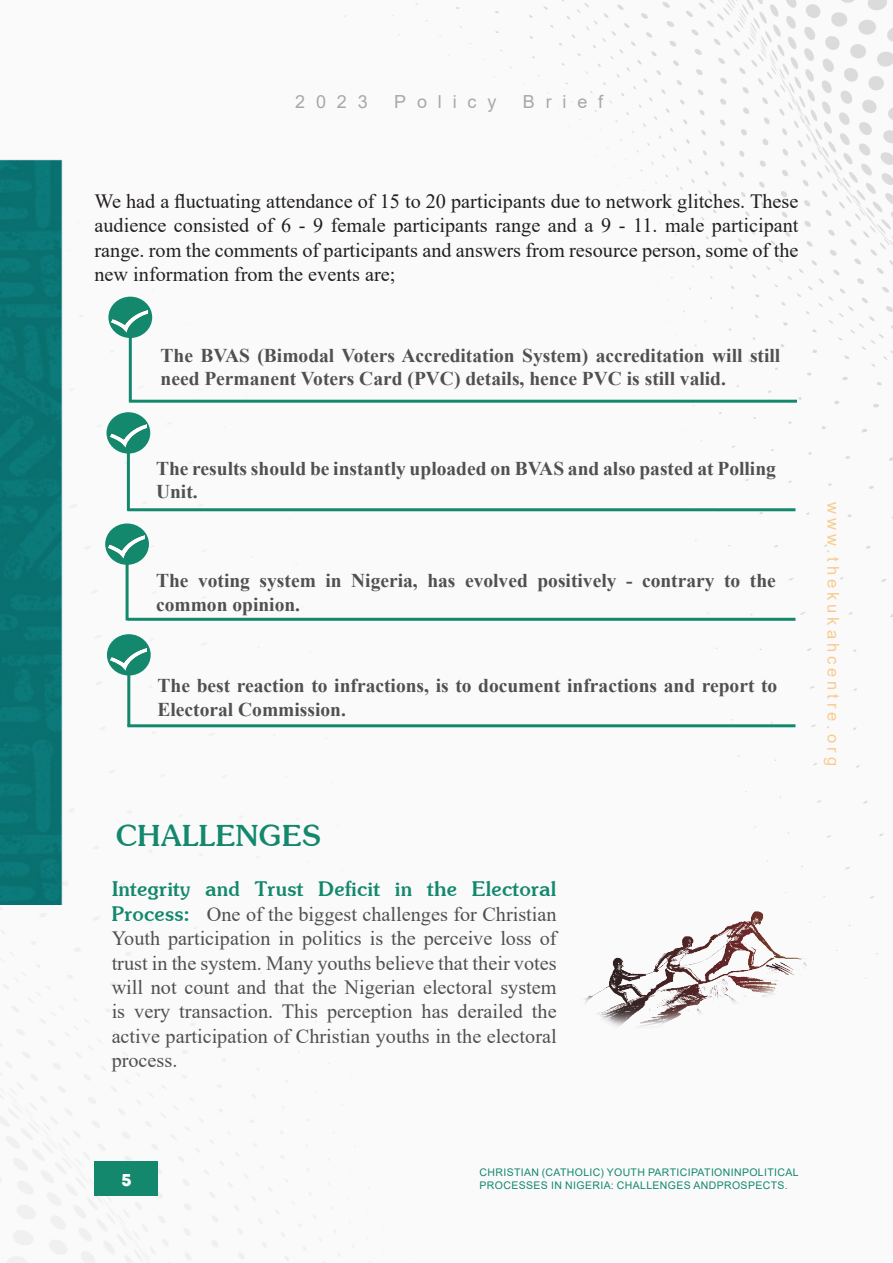
<style>
.page{position:relative;width:893px;height:1263px;background:#fff}
.page>*{position:absolute;margin:0;border:0;box-sizing:border-box;transform-origin:0 0}
.t1{font:700 30px "Soutane";color:#13886d}
.t2{font:700 21px "Soutane";color:#13886d}
.t3{font:20.25px/24.3px "Times New Roman";color:#505050;text-align:justify}
.t4{font:20.25px/24.3px "Times New Roman";color:#231f20;text-align:justify}
.t5{font:700 19.5px/23.4px "Times New Roman";color:#505050}
.t6{font:18px "Arial";letter-spacing:.6em;color:#a8a8a8}
.t7{font:18px "Mont Heavy DEMO";color:#fff}
.t8{font:16.5px "Arial";letter-spacing:.24em;color:#f89b23}
.t9{font:10.5px/12.6px "Arial";letter-spacing:.035em;color:#13886d}
.s1{font-family:"Soutane";font-weight:700;font-size:21px;color:#13886d}
</style>
<div class="page">
<img style="left:0;top:0;width:893px;height:1263px">
<div style="left:94px;top:1161px;width:64px;height:35px;background:#13886d"></div>
<hr style="left:129px;top:333px;width:3px;height:68px;background:#13886d">
<hr style="left:129px;top:400px;width:668px;height:3px;background:#13886d">
<div style="left:108px;top:297px;width:44px;height:41px;background:#13886d;border-radius:50%"></div>
<img style="left:111px;top:305px;width:36px;height:30px">
<hr style="left:127px;top:446px;width:3px;height:65px;background:#13886d">
<hr style="left:127px;top:508px;width:668px;height:3px;background:#13886d">
<hr style="left:126px;top:560px;width:3px;height:60px;background:#13886d">
<hr style="left:127px;top:618px;width:668px;height:3px;background:#13886d">
<hr style="left:127px;top:665px;width:3px;height:61px;background:#13886d">
<hr style="left:127px;top:724px;width:668px;height:3px;background:#13886d">
<svg style="left:106px;top:412px;width:44px;height:42px"></svg>
<img style="left:109px;top:420px;width:37px;height:29px">
<div style="left:105px;top:523px;width:44px;height:42px;background:#13886d;border-radius:50%"></div>
<img style="left:108px;top:531px;width:37px;height:30px">
<div style="left:107px;top:634px;width:44px;height:41px;background:#13886d;border-radius:50%"></div>
<img style="left:110px;top:643px;width:37px;height:30px">
<div style="left:0;top:152px;width:63px;height:753px;background:#0a7373"></div>
<img style="left:570px;top:891px;width:263px;height:151px">
<p class="t6" style="left:295px;top:89px;width:74px">2023</p>
<p class="t6" style="left:394px;top:89px;width:104px">Policy</p>
<p class="t6" style="left:523px;top:89px;width:82px">Brief</p>
<p class="t4" style="left:94px;top:188px;width:705px">We had a fluctuating attendance of 15 to 20 participants due to network glitches. These audience consisted of 6 - 9 female participants range and a 9 - 11. male participant range. rom the comments of participants and answers from resource person, some of the new information from the events are;</p>
<p class="t5" style="left:160px;top:343px;width:621px">The BVAS (Bimodal Voters Accreditation System) accreditation will still need Permanent Voters Card (PVC) details, hence PVC is still valid.</p>
<p class="t5" style="left:156px;top:456px;width:621px">The results should be instantly uploaded on BVAS and also pasted at Polling<br>Unit.</p>
<p class="t5" style="left:156px;top:568px;width:621px">The voting system in Nigeria, has evolved positively - contrary to the common opinion.</p>
<p class="t5" style="left:158px;top:673px;width:621px">The best reaction to infractions, is to document infractions and report to<br>Electoral Commission.</p>
<p class="t1" style="left:116px;top:821px;width:208px">CHALLENGES</p>
<p class="t2" style="left:112px;top:879px;width:446px">Integrity and Trust Deficit in the Electoral</p>
<p class="t3" style="left:112px;top:901px;width:446px"><span class="s1">Process:</span> One of the biggest challenges for Christian Youth participation in politics is the perceive loss of trust in the system. Many youths believe that their votes will not count and that the Nigerian electoral system is very transaction. This perception has derailed the active participation of Christian youths in the electoral process.</p>
<p class="t8" style="left:844px;top:502px;width:265px;rotate:90deg">www.thekukahcentre.org</p>
<p class="t7" style="left:121px;top:1169px;width:12px">5</p>
<p class="t9" style="left:480px;top:1166px;width:321px">CHRISTIAN (CATHOLIC) YOUTH PARTICIPATIONINPOLITICAL<br>PROCESSES IN NIGERIA: CHALLENGES ANDPROSPECTS.</p>
</div>
